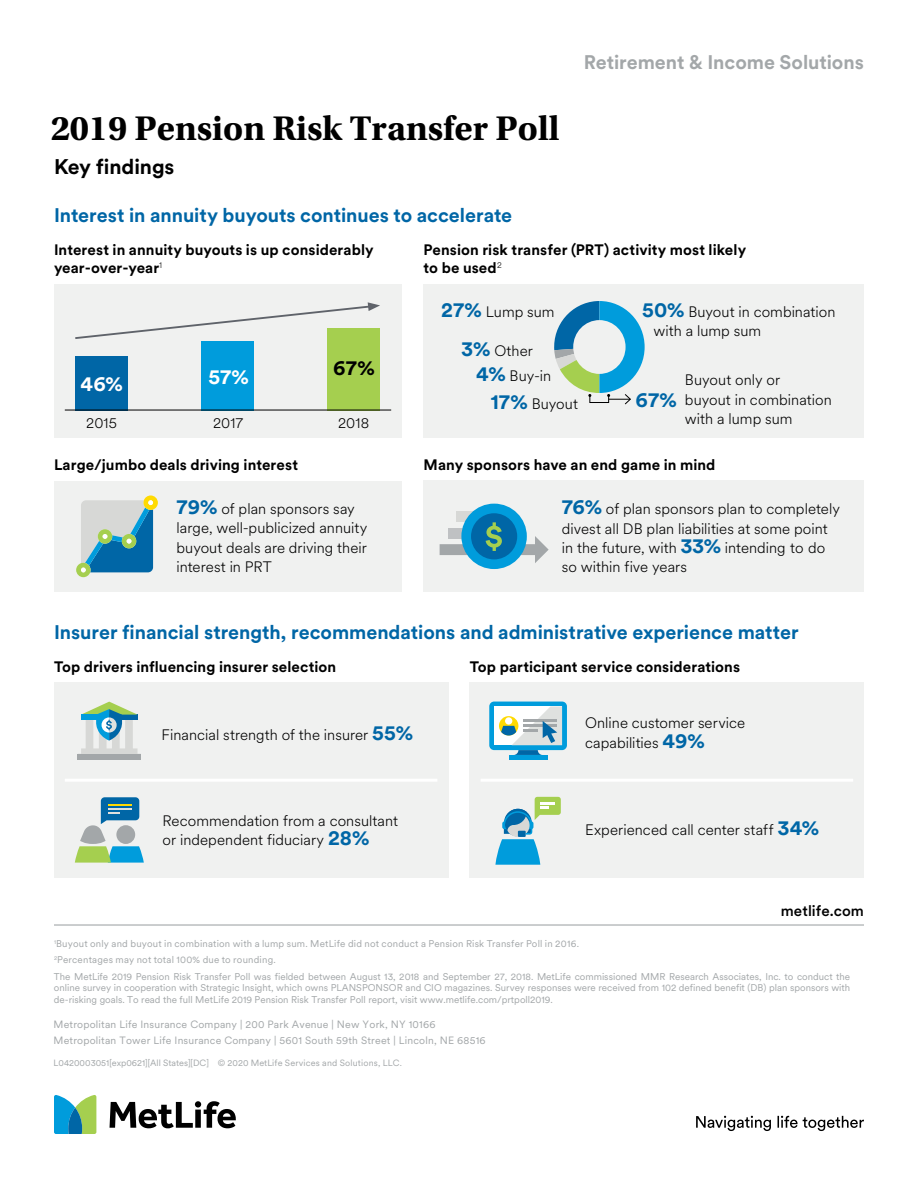
<style>
.page{position:relative;width:918px;height:1188px;background:#fff}
.page>*{position:absolute;margin:0;border:0;box-sizing:border-box;transform-origin:0 0}
.t1{font:700 36px "Utopia Std";color:#000}
.t2{font:700 21px "Met Life Circular";letter-spacing:-.005em;color:#000}
.t3{font:700 21px "Met Life Circular";color:#fff}
.t4{font:700 21px "Met Life Circular";color:#0066a6}
.t5{font:700 19.5px "Met Life Circular";color:#0066a6}
.t6{font:700 19.5px "Met Life Circular";color:#a3a7a9}
.t7{font:300 15px/19.5px "Met Life Circular";letter-spacing:.005em;color:#000}
.t8{font:700 15px/18px "Met Life Circular";letter-spacing:.005em;color:#000}
.t9{font:500 15px "Met Life Circular";letter-spacing:.005em;color:#000}
.t10{font:10.5px/15.8px "Met Life Circular";letter-spacing:.02em;color:#a3a7a9}
.t11{font:9.75px/16.6px "Met Life Circular";color:#a3a7a9}
.t12{font:9px "Met Life Circular";color:#a3a7a9}
.s1{font-weight:700;font-size:21px;color:#0066a6}
</style>
<div class="page">
<hr style="left:54px;top:924px;width:810px;height:2px;background:#a3a7a9">
<svg style="left:696px;top:1116px;width:168px;height:15px"></svg>
<svg style="left:110px;top:1101px;width:126px;height:27px"></svg>
<svg style="left:54px;top:1095px;width:42px;height:39px"></svg>
<div style="left:54px;top:481px;width:348px;height:111px;background:#f0f1f0"></div>
<div style="left:424px;top:481px;width:440px;height:111px;background:#f0f1f0"></div>
<svg style="left:76px;top:495px;width:82px;height:82px"></svg>
<div style="left:456px;top:511px;width:51px;height:11px;background:#d7d8d6"></div>
<div style="left:461px;top:504px;width:66px;height:65px;background:#009cdc;border-radius:50%"></div>
<div style="left:471px;top:513px;width:46px;height:46px;background:#0066a6;border-radius:50%"></div>
<svg style="left:440px;top:522px;width:109px;height:41px"></svg>
<div style="left:54px;top:284px;width:348px;height:153px;background:#f0f1f0"></div>
<div style="left:424px;top:284px;width:440px;height:153px;background:#f0f1f0"></div>
<svg style="left:75px;top:302px;width:305px;height:38px"></svg>
<div style="left:75px;top:356px;width:53px;height:54px;background:#0066a6"></div>
<div style="left:202px;top:341px;width:52px;height:69px;background:#009cdc"></div>
<div style="left:328px;top:328px;width:52px;height:82px;background:#a5cf4f"></div>
<hr style="left:65px;top:410px;width:326px;height:1px;background:#000">
<div style="left:54px;top:683px;width:394px;height:195px;background:#f0f1f0"></div>
<div style="left:470px;top:683px;width:394px;height:195px;background:#f0f1f0"></div>
<svg style="left:81px;top:702px;width:57px;height:52px"></svg>
<div style="left:78px;top:754px;width:63px;height:6px;background:#a3a7a9"></div>
<svg style="left:75px;top:797px;width:69px;height:66px"></svg>
<svg style="left:495px;top:797px;width:66px;height:68px"></svg>
<div style="left:489px;top:702px;width:78px;height:48px;background:#009cdc;border-radius:5px"></div>
<div style="left:494px;top:706px;width:68px;height:39px;background:#fff"></div>
<div style="left:509px;top:755px;width:39px;height:5px;background:#009cdc"></div>
<svg style="left:499px;top:716px;width:19px;height:20px"></svg>
<svg style="left:501px;top:706px;width:61px;height:49px"></svg>
<div style="left:505px;top:717px;width:7px;height:8px;background:#fff;border-radius:50%"></div>
<hr style="left:65px;top:779px;width:372px;height:3px;background:#fff">
<hr style="left:481px;top:779px;width:372px;height:3px;background:#fff">
<svg style="left:554px;top:301px;width:91px;height:104px"></svg>
<div style="left:573px;top:320px;width:53px;height:54px;background:#f0f1f0;border-radius:50%"></div>
<h1 class="t1" style="left:51px;top:108px;width:510px">2019 Pension Risk Transfer Poll</h1>
<h3 class="t6" style="left:584px;top:48px;width:282px">Retirement &amp; Income Solutions</h3>
<h2 class="t2" style="left:54px;top:152px;width:122px">Key findings</h2>
<h3 class="t5" style="left:54px;top:202px;width:460px">Interest in annuity buyouts continues to accelerate</h3>
<h3 class="t8" style="left:424px;top:240px;width:324px">Pension risk transfer (PRT) activity most likely to be used<sup>2</sup></h3>
<h3 class="t8" style="left:54px;top:240px;width:321px">Interest in annuity buyouts is up considerably year-over-year<sup>1</sup></h3>
<h2 class="t3" style="left:81px;top:369px;width:44px">46%</h2>
<h2 class="t3" style="left:208px;top:362px;width:42px">57%</h2>
<h2 class="t2" style="left:333px;top:353px;width:43px">67%</h2>
<h3 class="t7" style="left:86px;top:413px;width:32px">2015</h3>
<h3 class="t7" style="left:213px;top:413px;width:32px">2017</h3>
<h3 class="t7" style="left:338px;top:413px;width:32px">2018</h3>
<h3 class="t7" style="left:441px;top:301px;width:115px"><span class="s1">27%</span> Lump sum</h3>
<h3 class="t7" style="left:476px;top:338px;width:76px;line-height:24.8px;text-indent:-15px"><span class="s1">3%</span> Other<br><span class="s1">4%</span> Buy-in</h3>
<h3 class="t7" style="left:491px;top:394px;width:89px"><span class="s1">17%</span> Buyout</h3>
<h3 class="t7" style="left:654px;top:301px;width:184px;text-indent:-11px"><span class="s1">50%</span> Buyout in combination with a lump sum</h3>
<h2 class="t4" style="left:636px;top:386px;width:43px">67%</h2>
<h3 class="t7" style="left:685px;top:370px;width:148px">Buyout only or<br>buyout in combination with a lump sum</h3>
<h3 class="t8" style="left:54px;top:455px;width:246px">Large/jumbo deals driving interest</h3>
<h3 class="t8" style="left:424px;top:455px;width:293px">Many sponsors have an end game in mind</h3>
<h3 class="t7" style="left:177px;top:498px;width:192px"><span class="s1">79%</span> of plan sponsors say large, well-publicized annuity buyout deals are driving their interest in PRT</h3>
<h3 class="t7" style="left:562px;top:499px;width:280px"><span class="s1">76%</span> of plan sponsors plan to completely divest all DB plan liabilities at some point in the future, with <span class="s1">33%</span> intending to do so within five years</h3>
<h3 class="t5" style="left:54px;top:619px;width:746px">Insurer financial strength, recommendations and administrative experience matter</h3>
<h3 class="t8" style="left:54px;top:657px;width:284px">Top drivers influencing insurer selection</h3>
<h3 class="t8" style="left:470px;top:657px;width:272px">Top participant service considerations</h3>
<h3 class="t7" style="left:162px;top:725px;width:253px">Financial strength of the insurer <span class="s1">55%</span></h3>
<h3 class="t7" style="left:585px;top:713px;width:162px">Online customer service capabilities <span class="s1">49%</span></h3>
<h3 class="t7" style="left:163px;top:810px;width:237px">Recommendation from a consultant or independent fiduciary <span class="s1">28%</span></h3>
<h3 class="t7" style="left:585px;top:820px;width:236px">Experienced call center staff <span class="s1">34%</span></h3>
<h3 class="t9" style="left:781px;top:901px;width:85px">metlife.com</h3>
<p class="t11" style="left:54px;top:935px;width:798px"><sup>1</sup>Buyout only and buyout in combination with a lump sum. MetLife did not conduct a Pension Risk Transfer Poll in 2016.<br><sup>2</sup>Percentages may not total 100% due to rounding.<br>The MetLife 2019 Pension Risk Transfer Poll was fielded between August 13, 2018 and September 27, 2018. MetLife commissioned MMR Research Associates, Inc. to conduct the</p>
<p class="t11" style="left:54px;top:982px;width:798px;line-height:11.2px">online survey in cooperation with Strategic Insight, which owns PLANSPONSOR and CIO magazines. Survey responses were received from 102 defined benefit (DB) plan sponsors with de-risking goals. To read the full MetLife 2019 Pension Risk Transfer Poll report, visit www.metlife.com/prtpoll2019.</p>
<p class="t10" style="left:54px;top:1016px;width:434px">Metropolitan Life Insurance Company | 200 Park Avenue | New York, NY 10166<br>Metropolitan Tower Life Insurance Company | 5601 South 59th Street | Lincoln, NE 68516</p>
<p class="t12" style="left:54px;top:1057px;width:350px">L0420003051[exp0621][All States][DC] © 2020 MetLife Services and Solutions, LLC.</p>
</div>
